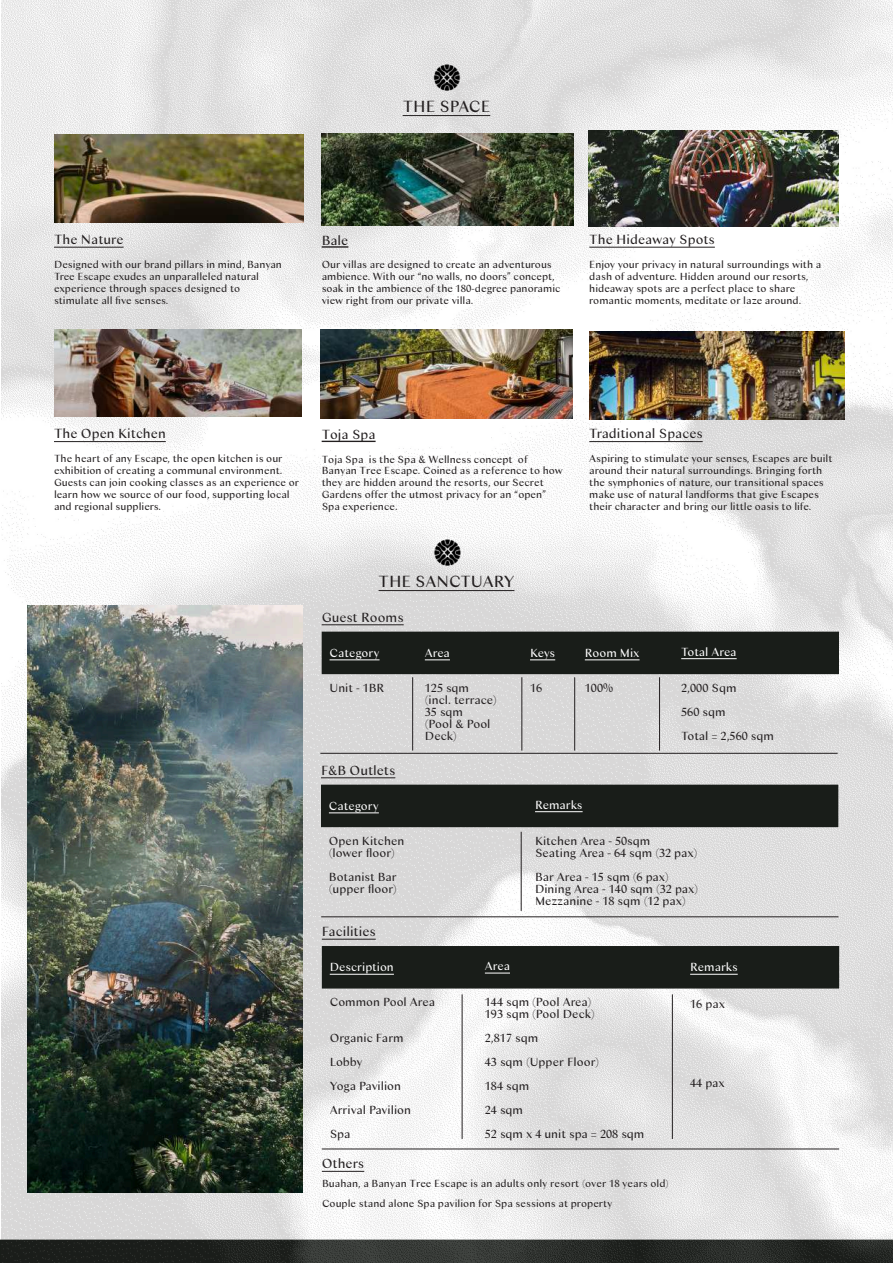
<style>
.page{position:relative;width:893px;height:1263px;background:#fff}
.page>*{position:absolute;margin:0;border:0;box-sizing:border-box;transform-origin:0 0}
.t1{font:16.5px "Columbia Sans";color:#231f20}
.t2{font:13.5px "Columbia Sans";color:#231f20}
.t3{font:12px/12px "Columbia Sans";color:#231f20}
.t4{font:12px "Columbia Sans";color:#fff}
.t5{font:10.5px/12px "Columbia Sans";color:#231f20}
</style>
<div class="page">
<img style="left:2px;top:0;width:891px;height:1263px">
<img style="left:28px;top:605px;width:274px;height:587px">
<hr style="left:403px;top:115px;width:87px;height:1px;background:#231f20">
<img style="left:54px;top:134px;width:250px;height:89px">
<img style="left:322px;top:133px;width:252px;height:92px">
<hr style="left:54px;top:247px;width:70px;height:1px;background:#231f20">
<img style="left:54px;top:329px;width:248px;height:88px">
<img style="left:320px;top:329px;width:253px;height:89px">
<img style="left:589px;top:331px;width:255px;height:88px">
<hr style="left:589px;top:247px;width:126px;height:1px;background:#231f20">
<hr style="left:54px;top:441px;width:112px;height:1px;background:#231f20">
<hr style="left:589px;top:441px;width:114px;height:1px;background:#231f20">
<hr style="left:379px;top:590px;width:135px;height:1px;background:#231f20">
<hr style="left:320px;top:753px;width:518px;height:1px;background:#231f20">
<div style="left:322px;top:632px;width:517px;height:42px;background:#191d19"></div>
<hr style="left:322px;top:624px;width:82px;height:1px;background:#231f20">
<hr style="left:330px;top:660px;width:49px;height:1px;background:#fff">
<svg style="left:425px;top:660px;width:25px;height:1px"></svg>
<svg style="left:530px;top:660px;width:25px;height:1px"></svg>
<hr style="left:585px;top:660px;width:54px;height:1px;background:#fff">
<hr style="left:681px;top:658px;width:56px;height:1px;background:#fff">
<hr style="left:412px;top:677px;width:1px;height:73px;background:#231f20">
<hr style="left:522px;top:677px;width:1px;height:73px;background:#231f20">
<hr style="left:574px;top:677px;width:1px;height:73px;background:#231f20">
<hr style="left:659px;top:677px;width:1px;height:73px;background:#231f20">
<hr style="left:321px;top:916px;width:517px;height:1px;background:#231f20">
<div style="left:321px;top:785px;width:517px;height:42px;background:#191d19"></div>
<hr style="left:321px;top:777px;width:74px;height:1px;background:#231f20">
<hr style="left:329px;top:813px;width:50px;height:1px;background:#fff">
<hr style="left:535px;top:811px;width:48px;height:1px;background:#fff">
<hr style="left:521px;top:832px;width:1px;height:79px;background:#231f20">
<hr style="left:322px;top:1149px;width:517px;height:1px;background:#231f20">
<div style="left:322px;top:946px;width:517px;height:42px;background:#191d19"></div>
<hr style="left:322px;top:939px;width:54px;height:1px;background:#231f20">
<hr style="left:330px;top:974px;width:64px;height:1px;background:#fff">
<svg style="left:485px;top:973px;width:25px;height:1px"></svg>
<hr style="left:462px;top:994px;width:1px;height:145px;background:#231f20">
<hr style="left:690px;top:974px;width:48px;height:1px;background:#fff">
<hr style="left:672px;top:994px;width:1px;height:145px;background:#231f20">
<hr style="left:322px;top:1171px;width:42px;height:1px;background:#231f20">
<img style="left:406px;top:50px;width:81px;height:54px">
<img style="left:406px;top:525px;width:81px;height:54px">
<hr style="left:322px;top:441px;width:54px;height:1px;background:#231f20">
<svg style="left:322px;top:247px;width:26px;height:1px"></svg>
<img style="left:588px;top:131px;width:250px;height:95px">
<h1 class="t1" style="left:403px;top:95px;width:89px">THE SPACE</h1>
<p class="t2" style="left:54px;top:231px;width:71px">The Nature</p>
<p class="t5" style="left:54px;top:259px;width:229px">Designed with our brand pillars in mind, Banyan Tree Escape exudes an unparalleled natural experience through spaces designed to stimulate all five senses.</p>
<p class="t2" style="left:322px;top:231px;width:28px">Bale</p>
<p class="t5" style="left:322px;top:259px;width:240px">Our villas are designed to create an adventurous ambience. With our “no walls, no doors” concept, soak in the ambience of the 180-degree panoramic view right from our private villa.</p>
<p class="t2" style="left:589px;top:231px;width:127px">The Hideaway Spots</p>
<p class="t5" style="left:589px;top:259px;width:233px">Enjoy your privacy in natural surroundings with a dash of adventure. Hidden around our resorts, hideaway spots are a perfect place to share romantic moments, meditate or laze around.</p>
<p class="t2" style="left:54px;top:425px;width:113px">The Open Kitchen</p>
<p class="t5" style="left:54px;top:453px;width:247px">The heart of any Escape, the open kitchen is our exhibition of creating a communal environment.<br>Guests can join cooking classes as an experience or learn how we source of our food, supporting local and regional suppliers.</p>
<p class="t2" style="left:322px;top:426px;width:55px">Toja Spa</p>
<p class="t5" style="left:322px;top:453px;width:243px">Toja Spa is the Spa &amp; Wellness concept of Banyan Tree Escape. Coined as a reference to how they are hidden around the resorts, our Secret Gardens offer the utmost privacy for an “open” Spa experience.</p>
<p class="t2" style="left:589px;top:425px;width:115px">Traditional Spaces</p>
<p class="t5" style="left:589px;top:453px;width:245px">Aspiring to stimulate your senses, Escapes are built around their natural surroundings. Bringing forth the symphonies of nature, our transitional spaces make use of natural landforms that give Escapes their character and bring our little oasis to life.</p>
<h1 class="t1" style="left:379px;top:570px;width:137px">THE SANCTUARY</h1>
<p class="t2" style="left:322px;top:608px;width:84px">Guest Rooms</p>
<p class="t4" style="left:330px;top:645px;width:51px">Category</p>
<p class="t3" style="left:330px;top:682px;width:56px">Unit - 1BR</p>
<p class="t4" style="left:425px;top:645px;width:27px">Area</p>
<p class="t3" style="left:425px;top:682px;width:73px">125 sqm (incl. terrace)<br>35 sqm<br>(Pool &amp; Pool<br>Deck)</p>
<p class="t2" style="left:321px;top:761px;width:76px">F&amp;B Outlets</p>
<p class="t4" style="left:329px;top:798px;width:51px">Category</p>
<p class="t3" style="left:329px;top:835px;width:77px">Open Kitchen (lower floor)</p>
<p class="t3" style="left:329px;top:871px;width:70px">Botanist Bar (upper floor)</p>
<p class="t4" style="left:530px;top:645px;width:27px">Keys</p>
<p class="t3" style="left:530px;top:682px;width:14px">16</p>
<p class="t4" style="left:585px;top:645px;width:56px">Room Mix</p>
<p class="t3" style="left:585px;top:682px;width:30px">100%</p>
<p class="t4" style="left:681px;top:644px;width:57px">Total Area</p>
<p class="t3" style="left:681px;top:676px;width:94px;line-height:24px">2,000 Sqm<br>560 sqm<br>Total = 2,560 sqm</p>
<p class="t4" style="left:535px;top:797px;width:49px">Remarks</p>
<p class="t3" style="left:535px;top:835px;width:164px">Kitchen Area - 50sqm<br>Seating Area - 64 sqm (32 pax)</p>
<p class="t3" style="left:535px;top:871px;width:165px">Bar Area - 15 sqm (6 pax)<br>Dining Area - 140 sqm (32 pax)<br>Mezzanine - 18 sqm (12 pax)</p>
<p class="t2" style="left:322px;top:923px;width:55px">Facilities</p>
<p class="t4" style="left:330px;top:959px;width:66px">Description</p>
<p class="t3" style="left:330px;top:996px;width:107px">Common Pool Area</p>
<p class="t3" style="left:330px;top:1026px;width:83px;line-height:24px">Organic Farm<br>Lobby<br>Yoga Pavilion<br>Arrival Pavilion<br>Spa</p>
<p class="t4" style="left:485px;top:958px;width:27px">Area</p>
<p class="t3" style="left:485px;top:996px;width:111px">144 sqm (Pool Area)<br>193 sqm (Pool Deck)</p>
<p class="t3" style="left:485px;top:1026px;width:161px;line-height:24px">2,817 sqm<br>43 sqm (Upper Floor)<br>184 sqm<br>24 sqm<br>52 sqm x 4 unit spa = 208 sqm</p>
<p class="t2" style="left:322px;top:1155px;width:44px">Others</p>
<p class="t5" style="left:322px;top:1173px;width:348px;line-height:20.5px">Buahan, a Banyan Tree Escape is an adults only resort (over 18 years old)<br>Couple stand alone Spa pavilion for Spa sessions at property</p>
<p class="t4" style="left:690px;top:959px;width:49px">Remarks</p>
<p class="t3" style="left:690px;top:998px;width:36px">16 pax</p>
<p class="t3" style="left:690px;top:1077px;width:36px">44 pax</p>
</div>
